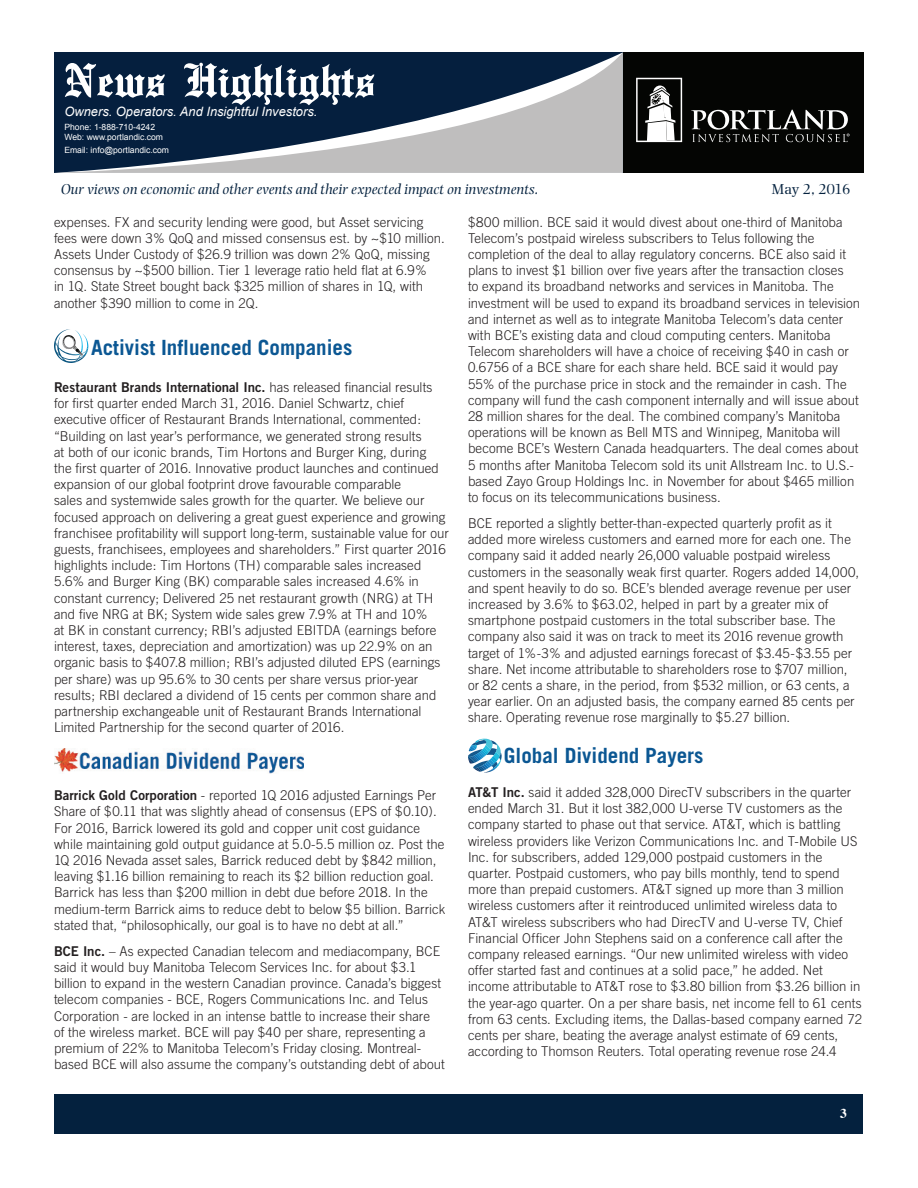
<style>
.page{position:relative;width:918px;height:1188px;background:#fff}
.page>*{position:absolute;margin:0;border:0;box-sizing:border-box;transform-origin:0 0}
.t1{font:500 51px "English Towne";color:#fff}
.t2{font:700 21px "Trade Gothic";color:#0b5793}
.t3{font:italic 15px "Photina";color:#04213e}
.t4{font:15px "Photina";letter-spacing:-.025em;color:#04213e}
.Article_-_Body{font:300 13.5px/16.2px "Trade Gothic";color:#231f20}
.t5{font:700 13.5px "Times";color:#fff}
.t6{font:italic 12.9px "Arial";color:#fff}
.t7{font:8.55px/10.4px "Arial";color:#fff}
.s1{font-family:"Trade Gothic Bold Two";font-weight:400}
</style>
<div class="page">
<div style="left:606px;top:52px;width:258px;height:121px;background:#040503"></div>
<div style="left:55px;top:1094px;width:808px;height:39px;background:#04213e"></div>
<svg style="left:54px;top:53px;width:569px;height:120px;background:#4d5d71"></svg>
<svg style="left:636px;top:78px;width:46px;height:64px"></svg>
<svg style="left:691px;top:110px;width:159px;height:32px"></svg>
<svg style="left:54px;top:329px;width:35px;height:34px"></svg>
<img style="left:54px;top:749px;width:250px;height:25px">
<svg style="left:468px;top:739px;width:34px;height:34px"></svg>
<h1 class="t1" style="left:64px;top:51px;width:312px">News Highlights</h1>
<p class="t6" style="left:64px;top:103px;width:255px">Owners. Operators. And Insightful Investors.</p>
<p class="t7" style="left:64px;top:122px;width:100px">Phone: 1-888-710-4242<br>Web: www.portlandic.com</p>
<p class="t7" style="left:64px;top:145px;width:106px">Email: info@portlandic.com</p>
<p class="t3" style="left:61px;top:181px;width:479px">Our views on economic and other events and their expected impact on investments.</p>
<p class="t4" style="left:772px;top:180px;width:80px">May 2, 2016</p>
<p class="Article_-_Body" style="left:54px;top:214px;width:392px">expenses. FX and security lending were good, but Asset servicing fees were down 3% QoQ and missed consensus est. by ~$10 million.<br>Assets Under Custody of $26.9 trillion was down 2% QoQ, missing consensus by ~$500 billion. Tier 1 leverage ratio held flat at 6.9%<br>in 1Q. State Street bought back $325 million of shares in 1Q, with another $390 million to come in 2Q.</p>
<p class="t2" style="left:91px;top:334px;width:263px">Activist Influenced Companies</p>
<p class="Article_-_Body" style="left:54px;top:379px;width:396px"><span class="s1">Restaurant Brands International Inc.</span> has released financial results for first quarter ended March 31, 2016. Daniel Schwartz, chief executive officer of Restaurant Brands International, commented: “Building on last year’s performance, we generated strong results<br>at both of our iconic brands, Tim Hortons and Burger King, during<br>the first quarter of 2016. Innovative product launches and continued expansion of our global footprint drove favourable comparable<br>sales and systemwide sales growth for the quarter. We believe our focused approach on delivering a great guest experience and growing franchisee profitability will support long-term, sustainable value for our guests, franchisees, employees and shareholders.” First quarter 2016 highlights include: Tim Hortons (TH) comparable sales increased 5.6% and Burger King (BK) comparable sales increased 4.6% in constant currency; Delivered 25 net restaurant growth (NRG) at TH and five NRG at BK; System wide sales grew 7.9% at TH and 10%<br>at BK in constant currency; RBI’s adjusted EBITDA (earnings before interest, taxes, depreciation and amortization) was up 22.9% on an organic basis to $407.8 million; RBI’s adjusted diluted EPS (earnings per share) was up 95.6% to 30 cents per share versus prior-year results; RBI declared a dividend of 15 cents per common share and partnership exchangeable unit of Restaurant Brands International Limited Partnership for the second quarter of 2016.</p>
<p class="Article_-_Body" style="left:54px;top:787px;width:393px"><span class="s1">Barrick Gold Corporation</span> - reported 1Q 2016 adjusted Earnings Per Share of $0.11 that was slightly ahead of consensus (EPS of $0.10).<br>For 2016, Barrick lowered its gold and copper unit cost guidance while maintaining gold output guidance at 5.0-5.5 million oz. Post the 1Q 2016 Nevada asset sales, Barrick reduced debt by $842 million, leaving $1.16 billion remaining to reach its $2 billion reduction goal.<br>Barrick has less than $200 million in debt due before 2018. In the medium-term Barrick aims to reduce debt to below $5 billion. Barrick stated that, “philosophically, our goal is to have no debt at all.”</p>
<p class="Article_-_Body" style="left:54px;top:943px;width:392px"><span class="s1">BCE Inc.</span> – As expected Canadian telecom and mediacompany, BCE said it would buy Manitoba Telecom Services Inc. for about $3.1 billion to expand in the western Canadian province. Canada’s biggest telecom companies - BCE, Rogers Communications Inc. and Telus Corporation - are locked in an intense battle to increase their share<br>of the wireless market. BCE will pay $40 per share, representing a premium of 22% to Manitoba Telecom’s Friday closing. Montreal&shy;based BCE will also assume the company’s outstanding debt of about</p>
<p class="Article_-_Body" style="left:468px;top:214px;width:394px">$800 million. BCE said it would divest about one-third of Manitoba Telecom’s postpaid wireless subscribers to Telus following the completion of the deal to allay regulatory concerns. BCE also said it plans to invest $1 billion over five years after the transaction closes<br>to expand its broadband networks and services in Manitoba. The investment will be used to expand its broadband services in television and internet as well as to integrate Manitoba Telecom’s data center with BCE’s existing data and cloud computing centers. Manitoba Telecom shareholders will have a choice of receiving $40 in cash or 0.6756 of a BCE share for each share held. BCE said it would pay 55% of the purchase price in stock and the remainder in cash. The company will fund the cash component internally and will issue about 28 million shares for the deal. The combined company’s Manitoba operations will be known as Bell MTS and Winnipeg, Manitoba will become BCE’s Western Canada headquarters. The deal comes about 5 months after Manitoba Telecom sold its unit Allstream Inc. to U.S.- based Zayo Group Holdings Inc. in November for about $465 million to focus on its telecommunications business.</p>
<p class="Article_-_Body" style="left:468px;top:515px;width:393px">BCE reported a slightly better-than-expected quarterly profit as it added more wireless customers and earned more for each one. The company said it added nearly 26,000 valuable postpaid wireless customers in the seasonally weak first quarter. Rogers added 14,000, and spent heavily to do so. BCE’s blended average revenue per user increased by 3.6% to $63.02, helped in part by a greater mix of smartphone postpaid customers in the total subscriber base. The company also said it was on track to meet its 2016 revenue growth target of 1%-3% and adjusted earnings forecast of $3.45-$3.55 per share. Net income attributable to shareholders rose to $707 million, or 82 cents a share, in the period, from $532 million, or 63 cents, a year earlier. On an adjusted basis, the company earned 85 cents per share. Operating revenue rose marginally to $5.27 billion.</p>
<p class="t2" style="left:504px;top:743px;width:201px">Global Dividend Payers</p>
<p class="Article_-_Body" style="left:468px;top:784px;width:396px"><span class="s1">AT&amp;T Inc.</span> said it added 328,000 DirecTV subscribers in the quarter ended March 31. But it lost 382,000 U-verse TV customers as the company started to phase out that service. AT&amp;T, which is battling wireless providers like Verizon Communications Inc. and T-Mobile US Inc. for subscribers, added 129,000 postpaid customers in the quarter. Postpaid customers, who pay bills monthly, tend to spend more than prepaid customers. AT&amp;T signed up more than 3 million wireless customers after it reintroduced unlimited wireless data to AT&amp;T wireless subscribers who had DirecTV and U-verse TV, Chief Financial Officer John Stephens said on a conference call after the company released earnings. “Our new unlimited wireless with video offer started fast and continues at a solid pace,” he added. Net income attributable to AT&amp;T rose to $3.80 billion from $3.26 billion in the year-ago quarter. On a per share basis, net income fell to 61 cents from 63 cents. Excluding items, the Dallas-based company earned 72 cents per share, beating the average analyst estimate of 69 cents, according to Thomson Reuters. Total operating revenue rose 24.4</p>
<p class="t5" style="left:840px;top:1100px;width:8px">3</p>
</div>
